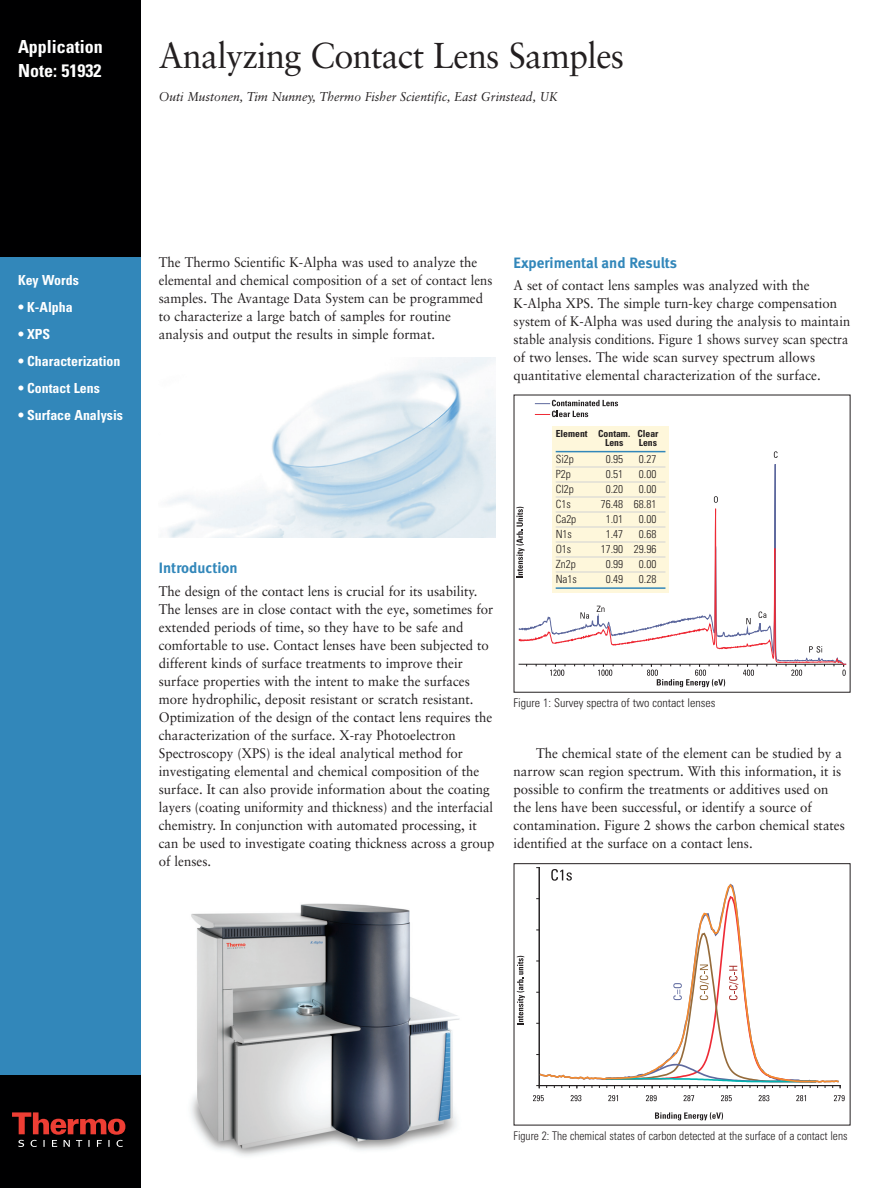
<style>
.page{position:relative;width:891px;height:1188px;background:#fff}
.page>*{position:absolute;margin:0;border:0;box-sizing:border-box;transform-origin:0 0}
.t1{font:36px "Sabon";letter-spacing:-.02em;color:#231f20;scale:.95 1}
.t2{font:700 condensed 18px/24px "Univers";color:#fff}
.t3{font:15px "Meta Bold LF";color:#3287ba}
.t4{font:13.8px/18px "Sabon";color:#231f20;scale:.95 1}
.t5{font:700 condensed 13.8px "Univers";color:#fff}
.t6{font:italic 12.75px "Sabon";color:#231f20;scale:.95 1}
.t7{font:300 condensed 12px "Univers";color:#231f20;scale:.95 1}
.t8{font:300 condensed 12px "Univers";color:#231f20}
.t9{font:300 condensed 11.25px "Univers";color:#231f20}
.t10{font:700 condensed 9.75px/9px "Univers";color:#231f20}
</style>
<div class="page">
<div style="left:0;top:257px;width:141px;height:931px;background:#3287ba"></div>
<div style="left:0;top:0;width:141px;height:257px;background:#000001"></div>
<div style="left:0;top:1076px;width:141px;height:112px;background:#000001"></div>
<svg style="left:12px;top:1112px;width:113px;height:35px"></svg>
<img style="left:167px;top:358px;width:329px;height:180px">
<svg style="left:516px;top:394px;width:330px;height:293px"></svg>
<img style="left:190px;top:903px;width:270px;height:253px">
<hr style="left:539px;top:868px;width:1px;height:218px;background:#231f20">
<hr style="left:539px;top:1085px;width:301px;height:1px;background:#231f20">
<svg style="left:539px;top:883px;width:300px;height:200px"></svg>
<svg style="left:551px;top:869px;width:21px;height:12px"></svg>
<svg style="left:834px;top:1095px;width:11px;height:6px"></svg>
<svg style="left:796px;top:1095px;width:10px;height:6px"></svg>
<svg style="left:759px;top:1095px;width:10px;height:6px"></svg>
<svg style="left:721px;top:1095px;width:11px;height:6px"></svg>
<svg style="left:683px;top:1095px;width:11px;height:6px"></svg>
<svg style="left:646px;top:1095px;width:11px;height:6px"></svg>
<svg style="left:608px;top:1095px;width:10px;height:6px"></svg>
<svg style="left:571px;top:1095px;width:10px;height:6px"></svg>
<svg style="left:533px;top:1095px;width:11px;height:6px"></svg>
<svg style="left:655px;top:1112px;width:68px;height:8px"></svg>
<svg style="left:517px;top:956px;width:8px;height:68px"></svg>
<svg style="left:599px;top:895px;width:219px;height:193px"></svg>
<div style="left:553px;top:426px;width:116px;height:167px;background:#fef7db"></div>
<hr style="left:556px;top:451px;width:109px;height:1px;background:#3287ba">
<hr style="left:556px;top:467px;width:109px;height:1px;background:#d1d2d4">
<hr style="left:556px;top:482px;width:109px;height:1px;background:#d1d2d4">
<hr style="left:556px;top:497px;width:109px;height:1px;background:#d1d2d4">
<hr style="left:556px;top:512px;width:109px;height:1px;background:#d1d2d4">
<hr style="left:556px;top:527px;width:109px;height:1px;background:#d1d2d4">
<hr style="left:556px;top:542px;width:109px;height:1px;background:#d1d2d4">
<hr style="left:556px;top:557px;width:109px;height:1px;background:#d1d2d4">
<hr style="left:556px;top:572px;width:109px;height:1px;background:#d1d2d4">
<hr style="left:556px;top:587px;width:109px;height:2px;background:#3287ba">
<h2 class="t2" style="left:18px;top:37px;width:86px">Application<br>Note: 51932</h2>
<h1 class="t1" style="left:159px;top:40px;width:491px">Analyzing Contact Lens Samples</h1>
<p class="t6" style="left:159px;top:91px;width:422px">Outi Mustonen, Tim Nunney, Thermo Fisher Scientific, East Grinstead, UK</p>
<p class="t5" style="left:18px;top:275px;width:62px">Key Words</p>
<p class="t5" style="left:18px;top:302px;width:56px">• K-Alpha</p>
<p class="t5" style="left:18px;top:329px;width:34px">• XPS</p>
<p class="t5" style="left:18px;top:356px;width:104px">• Characterization</p>
<p class="t5" style="left:18px;top:383px;width:83px">• Contact Lens</p>
<p class="t5" style="left:18px;top:410px;width:107px">• Surface Analysis</p>
<p class="t4" style="left:159px;top:254px;width:353px">The Thermo Scientific K-Alpha was used to analyze the elemental and chemical composition of a set of contact lens samples. The Avantage Data System can be programmed to characterize a large batch of samples for routine analysis and output the results in simple format.</p>
<p class="t3" style="left:159px;top:562px;width:80px">Introduction</p>
<p class="t4" style="left:159px;top:583px;width:355px">The design of the contact lens is crucial for its usability.<br>The lenses are in close contact with the eye, sometimes for extended periods of time, so they have to be safe and comfortable to use. Contact lenses have been subjected to different kinds of surface treatments to improve their surface properties with the intent to make the surfaces more hydrophilic, deposit resistant or scratch resistant.<br>Optimization of the design of the contact lens requires the characterization of the surface. X-ray Photoelectron Spectroscopy (XPS) is the ideal analytical method for investigating elemental and chemical composition of the surface. It can also provide information about the coating layers (coating uniformity and thickness) and the interfacial chemistry. In conjunction with automated processing, it can be used to investigate coating thickness across a group of lenses.</p>
<p class="t3" style="left:514px;top:257px;width:165px">Experimental and Results</p>
<p class="t4" style="left:514px;top:277px;width:356px">A set of contact lens samples was analyzed with the K-Alpha XPS. The simple turn-key charge compensation system of K-Alpha was used during the analysis to maintain stable analysis conditions. Figure 1 shows survey scan spectra of two lenses. The wide scan survey spectrum allows quantitative elemental characterization of the surface.</p>
<p class="t10" style="left:605px;top:430px;width:55px;text-indent:-49px">Element Contam. Clear<br>Lens</p>
<p class="t10" style="left:639px;top:439px;width:20px">Lens</p>
<p class="t9" style="left:556px;top:455px;width:20px">Si2p</p>
<p class="t9" style="left:606px;top:455px;width:19px">0.95</p>
<p class="t9" style="left:639px;top:455px;width:19px">0.27</p>
<p class="t9" style="left:556px;top:470px;width:16px">P2p</p>
<p class="t9" style="left:606px;top:470px;width:19px">0.51</p>
<p class="t9" style="left:639px;top:470px;width:19px">0.00</p>
<p class="t9" style="left:556px;top:485px;width:20px">Cl2p</p>
<p class="t9" style="left:606px;top:485px;width:19px">0.20</p>
<p class="t9" style="left:639px;top:485px;width:19px">0.00</p>
<p class="t9" style="left:556px;top:500px;width:16px">C1s</p>
<p class="t9" style="left:601px;top:500px;width:57px">76.48 68.81</p>
<p class="t9" style="left:556px;top:515px;width:22px">Ca2p</p>
<p class="t9" style="left:606px;top:515px;width:19px">1.01</p>
<p class="t9" style="left:639px;top:515px;width:19px">0.00</p>
<p class="t9" style="left:556px;top:530px;width:18px">N1s</p>
<p class="t9" style="left:606px;top:530px;width:19px">1.47</p>
<p class="t9" style="left:639px;top:530px;width:19px">0.68</p>
<p class="t9" style="left:556px;top:545px;width:17px">O1s</p>
<p class="t9" style="left:601px;top:545px;width:57px">17.90 29.96</p>
<p class="t9" style="left:556px;top:560px;width:21px">Zn2p</p>
<p class="t9" style="left:606px;top:560px;width:19px">0.99</p>
<p class="t9" style="left:639px;top:560px;width:19px">0.00</p>
<p class="t9" style="left:556px;top:575px;width:23px">Na1s</p>
<p class="t9" style="left:606px;top:575px;width:19px">0.49</p>
<p class="t9" style="left:639px;top:575px;width:19px">0.28</p>
<p class="t8" style="left:514px;top:698px;width:203px">Figure 1: Survey spectra of two contact lenses</p>
<p class="t4" style="left:514px;top:746px;width:350px;text-indent:23px">The chemical state of the element can be studied by a narrow scan region spectrum. With this information, it is possible to confirm the treatments or additives used on the lens have been successful, or identify a source of contamination. Figure 2 shows the carbon chemical states identified at the surface on a contact lens.</p>
<p class="t7" style="left:514px;top:1131px;width:353px">Figure 2: The chemical states of carbon detected at the surface of a contact lens</p>
</div>
